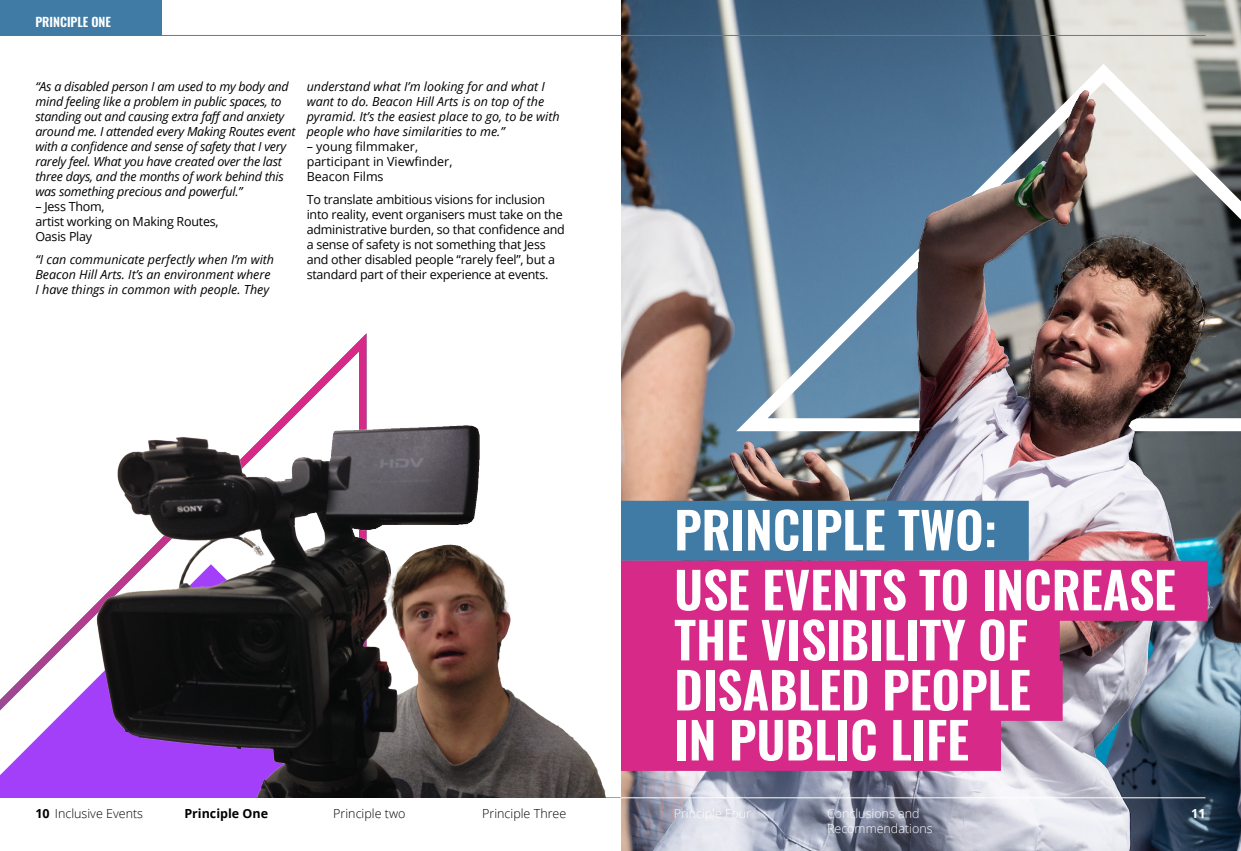
<style>
.page{position:relative;width:1241px;height:851px;background:#fff}
.page>*{position:absolute;margin:0;border:0;box-sizing:border-box;transform-origin:0 0}
.t1{font:600 50px/50px "Oswald";color:#fff}
.t2{font:italic 12.5px/15px "Open Sans";letter-spacing:-.02em;color:#000}
.t3{font:12.5px/15px "Open Sans";letter-spacing:-.02em;color:#000}
.t4{font:italic 12.5px/15px "Open Sans";color:#000}
.t5{font:12.5px/15px "Open Sans";color:#000}
.t6{font:300 12.5px "Open Sans";color:#000}
.t7{font:300 12.5px "Open Sans";color:#fff}
.t8{font:600 12.5px "Oswald";color:#fff}
.t9{font:700 12.5px "Open Sans";color:#000}
.t10{font:700 12.5px "Open Sans";color:#fff}
.s1{font-weight:700}
</style>
<div class="page">
<hr style="left:35px;top:797px;width:1167px;height:1px;background:#767676">
<svg style="left:307px;top:333px;width:60px;height:60px"></svg>
<svg style="left:0;top:604px;width:96px;height:194px"></svg>
<img style="left:96px;top:393px;width:510px;height:405px">
<img style="left:621px;top:0;width:619px;height:77px">
<hr style="left:0;top:35px;width:1205px;height:1px;background:#767676">
<svg style="left:720px;top:55px;width:520px;height:22px"></svg>
<img style="left:621px;top:77px;width:619px;height:773px">
<div style="left:0;top:0;width:161px;height:36px;background:#407ba5"></div>
<div style="left:621px;top:500px;width:407px;height:60px;background:#407ba5"></div>
<div style="left:621px;top:560px;width:586px;height:60px;background:#d72988"></div>
<div style="left:621px;top:610px;width:438px;height:60px;background:#d72988"></div>
<div style="left:621px;top:660px;width:441px;height:60px;background:#d72988"></div>
<div style="left:621px;top:710px;width:379px;height:60px;background:#d72988"></div>
<hr style="left:620px;top:797px;width:585px;height:1px;background:#fff">
<p class="t8" style="left:35px;top:10px;width:77px">PRINCIPLE ONE</p>
<p class="t2" style="left:35px;top:79px;width:262px">“As a disabled person I am used to my body and mind feeling like a problem in public spaces, to standing out and causing extra faff and anxiety around me. I attended every Making Routes event with a confidence and sense of safety that I very rarely feel. What you have created over the last three days, and the months of work behind this was something precious and powerful.”</p>
<p class="t3" style="left:35px;top:199px;width:184px">– Jess Thom,<br>artist working on Making Routes,<br>Oasis Play</p>
<p class="t4" style="left:35px;top:251px;width:240px">“I can communicate perfectly when I’m with<br>Beacon Hill Arts. It’s an environment where<br>I have things in common with people. They</p>
<p class="t4" style="left:306px;top:79px;width:254px">understand what I’m looking for and what I want to do. Beacon Hill Arts is on top of the pyramid. It’s the easiest place to go, to be with people who have similarities to me.”</p>
<p class="t5" style="left:306px;top:139px;width:147px">– young filmmaker, participant in Viewfinder,<br>Beacon Films</p>
<p class="t3" style="left:306px;top:191px;width:259px">To translate ambitious visions for inclusion into reality, event organisers must take on the administrative burden, so that confidence and a sense of safety is not something that Jess and other disabled people “rarely feel”, but a standard part of their experience at events.</p>
<h1 class="t1" style="left:674px;top:495px;width:503px;line-height:59.9px">PRINCIPLE TWO:<br>USE EVENTS TO INCREASE</h1>
<h1 class="t1" style="left:674px;top:610px;width:358px;text-align:justify">THE VISIBILITY OF DISABLED PEOPLE IN PUBLIC LIFE</h1>
<p class="t6" style="left:35px;top:804px;width:109px"><span class="s1">10</span> Inclusive Events</p>
<p class="t9" style="left:184px;top:804px;width:85px">Principle One</p>
<p class="t6" style="left:333px;top:804px;width:74px">Principle two</p>
<p class="t6" style="left:482px;top:804px;width:86px">Principle Three</p>
<p class="t7" style="left:673px;top:804px;width:79px">Principle Four</p>
<p class="t7" style="left:826px;top:804px;width:94px">Conclusions and</p>
<p class="t10" style="left:1190px;top:804px;width:16px">11</p>
<p class="t7" style="left:826px;top:819px;width:107px">Recommendations</p>
</div>
